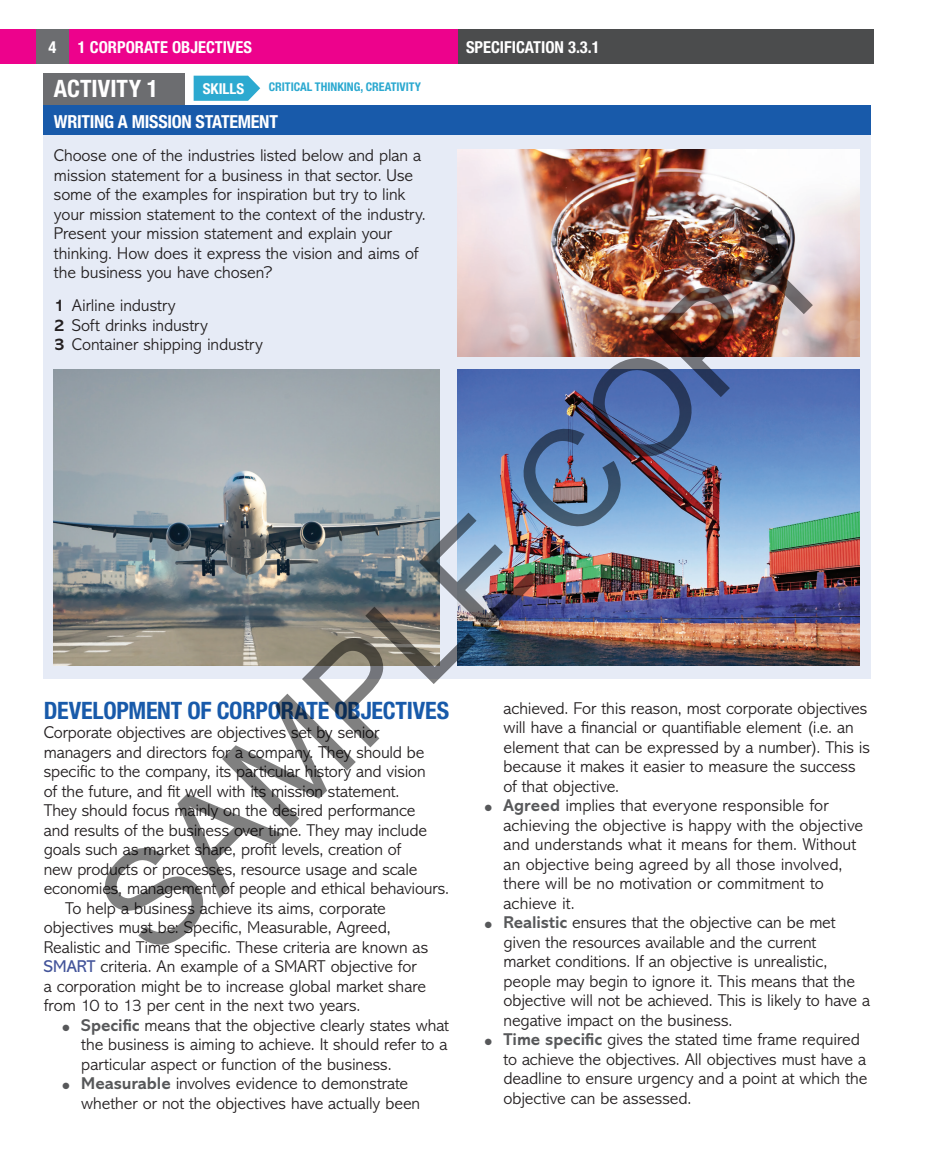
<style>
.page{position:relative;width:932px;height:1174px;background:#fff}
.page>*{position:absolute;margin:0;border:0;box-sizing:border-box;transform-origin:0 0}
.t1{font:135px "Arial";color:rgb(0 0 0/.5)}
.Head_B{font:700 condensed 24px "Helvetica Neue LT Pro";letter-spacing:-.01em;color:#185aaa}
.Activity_head{font:700 condensed 24px "Helvetica Neue LT Pro";letter-spacing:.005em;color:#fff}
.Case_study_Head{font:700 condensed 18px "Helvetica Neue LT Pro";letter-spacing:-.015em;color:#fff}
.Body_Text{font:300 17.25px/19.5px "Abadi MT Std";letter-spacing:-.01em;color:#231f20}
.Body_Text_ind{font:300 17.25px/19.5px "Abadi MT Std";letter-spacing:-.01em;color:#231f20}
.t2{font:700 condensed 16.5px "Helvetica Neue LTW1 G";color:#fff}
.t3{font:700 condensed 15px "Helvetica Neue LTW1 G";color:#fff}
.Activity_Skills_Head{font:700 condensed 12px "Helvetica Neue LTW1 G";color:#2ca9d0}
.s1{font-weight:700}
.s2{font-family:"Abadi MT Pro";font-weight:400;color:#43549a}
.s3{color:#57585a}
.s4{font-family:"Abadi MT Pro";font-weight:700;color:#57585a}
</style>
<div class="page">
<div style="left:457px;top:30px;width:416px;height:34px;background:#4b4c4d"></div>
<div style="left:35px;top:30px;width:34px;height:34px;background:#6c6d70"></div>
<div style="left:69px;top:30px;width:388px;height:34px;background:#ed028c"></div>
<div style="left:0;top:30px;width:35px;height:34px;background:#ed028c"></div>
<div style="left:44px;top:73px;width:141px;height:33px;background:#6c6d70"></div>
<div style="left:44px;top:135px;width:827px;height:543px;background:#e6ebf6"></div>
<div style="left:44px;top:106px;width:827px;height:29px;background:#185aaa"></div>
<svg style="left:193px;top:76px;width:67px;height:25px;background:#41b1d4"></svg>
<img style="left:457px;top:370px;width:402px;height:296px">
<img style="left:54px;top:370px;width:385px;height:296px">
<img style="left:457px;top:149px;width:402px;height:207px">
<p class="t2" style="left:48px;top:37px;width:9px">4</p>
<p class="t2" style="left:78px;top:37px;width:175px">1 CORPORATE OBJECTIVES</p>
<p class="t2" style="left:466px;top:37px;width:135px">SPECIFICATION 3.3.1</p>
<p class="Activity_head" style="left:54px;top:74px;width:106px">ACTIVITY 1</p>
<p class="Case_study_Head" style="left:54px;top:110px;width:225px">WRITING A MISSION STATEMENT</p>
<p class="Body_Text" style="left:54px;top:146px;width:373px">Choose one of the industries listed below and plan a mission statement for a business in that sector. Use some of the examples for inspiration but try to link your mission statement to the context of the industry.<br>Present your mission statement and explain your thinking. How does it express the vision and aims of the business you have chosen?</p>
<p class="Body_Text" style="left:54px;top:296px;width:123px"><span class="s1">1</span> Airline industry</p>
<p class="Body_Text" style="left:54px;top:316px;width:155px"><span class="s1">2</span> Soft drinks industry</p>
<p class="Body_Text" style="left:54px;top:335px;width:210px"><span class="s1">3</span> Container shipping industry</p>
<p class="t3" style="left:203px;top:79px;width:43px">SKILLS</p>
<p class="Activity_Skills_Head" style="left:269px;top:80px;width:154px">CRITICAL THINKING, CREATIVITY</p>
<h1 class="t1" style="left:60px;top:865px;width:969px;rotate:-45deg">SAMPLE COPY</h1>
<p class="Head_B" style="left:44px;top:696px;width:407px">DEVELOPMENT OF CORPORATE OBJECTIVES</p>
<p class="Body_Text" style="left:44px;top:723px;width:406px">Corporate objectives are objectives set by senior managers and directors for a company. They should be specific to the company, its particular history and vision<br>of the future, and fit well with its mission statement.<br>They should focus mainly on the desired performance<br>and results of the business over time. They may include goals such as market share, profit levels, creation of<br>new products or processes, resource usage and scale economies, management of people and ethical behaviours.</p>
<p class="Body_Text_ind" style="left:44px;top:898px;width:386px;text-indent:21px">To help a business achieve its aims, corporate objectives must be: Specific, Measurable, Agreed, Realistic and Time specific. These criteria are known as <span class="s2">SMART</span> criteria. An example of a SMART objective for a corporation might be to increase global market share from 10 to 13 per cent in the next two years.</p>
<p class="Body_Text" style="left:81px;top:1015px;width:369px;text-align:justify;text-indent:-19px"><span class="s3">●</span> <span class="s4">Specific</span> means that the objective clearly states what the business is aiming to achieve. It should refer to a particular aspect or function of the business.</p>
<p class="Body_Text" style="left:81px;top:1074px;width:340px;text-indent:-19px"><span class="s3">●</span> <span class="s4">Measurable</span> involves evidence to demonstrate whether or not the objectives have actually been</p>
<p class="Body_Text" style="left:503px;top:698px;width:368px">achieved. For this reason, most corporate objectives will have a financial or quantifiable element (i.e. an element that can be expressed by a number). This is because it makes it easier to measure the success of that objective.</p>
<p class="Body_Text" style="left:503px;top:796px;width:361px;text-indent:-19px"><span class="s3">●</span> <span class="s4">Agreed</span> implies that everyone responsible for achieving the objective is happy with the objective and understands what it means for them. Without an objective being agreed by all those involved, there will be no motivation or commitment to achieve it.</p>
<p class="Body_Text" style="left:503px;top:913px;width:368px;text-indent:-19px"><span class="s3">●</span> <span class="s4">Realistic</span> ensures that the objective can be met given the resources available and the current<br>market conditions. If an objective is unrealistic, people may begin to ignore it. This means that the objective will not be achieved. This is likely to have a negative impact on the business.</p>
<p class="Body_Text" style="left:503px;top:1030px;width:365px;text-indent:-19px"><span class="s3">●</span> <span class="s4">Time specific</span> gives the stated time frame required to achieve the objectives. All objectives must have a deadline to ensure urgency and a point at which the objective can be assessed.</p>
</div>
